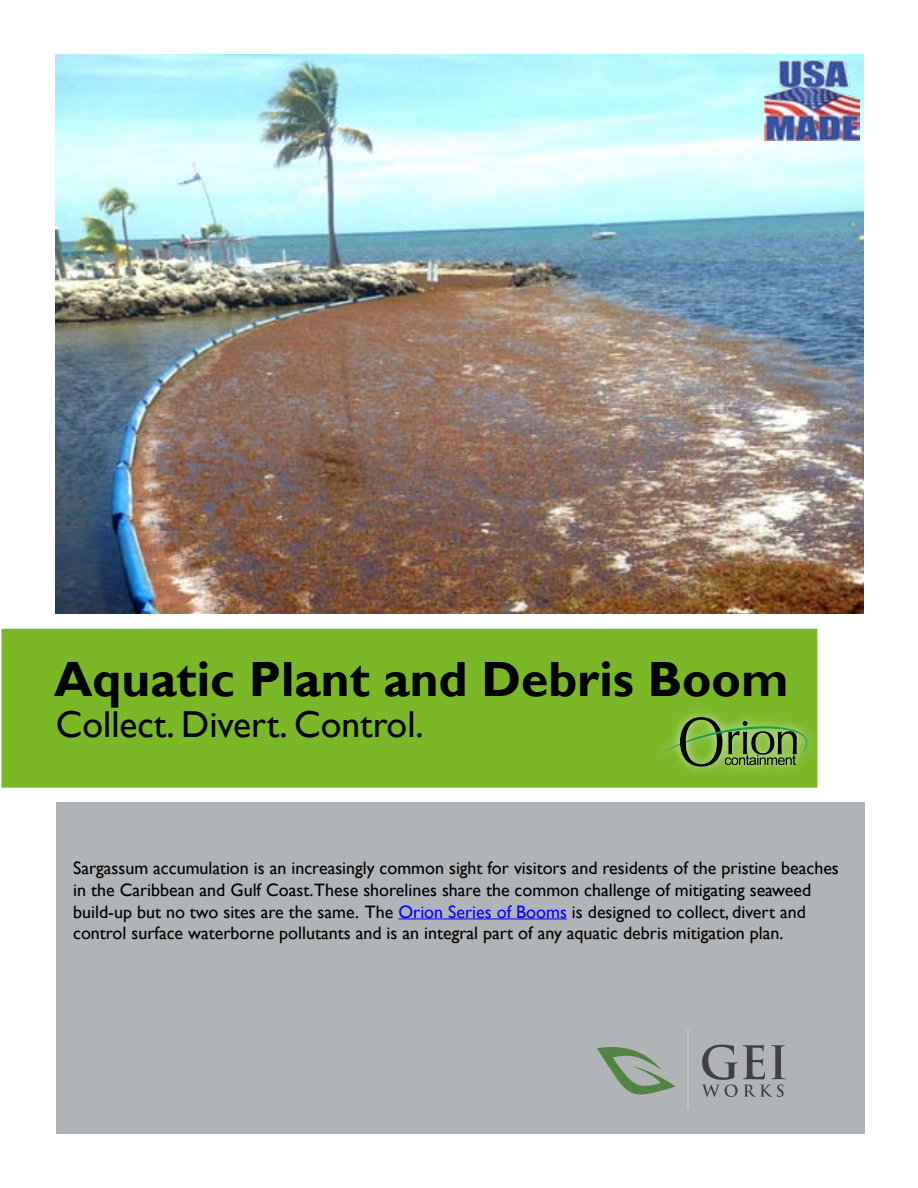
<style>
.page{position:relative;width:918px;height:1188px;background:#fff}
.page>*{position:absolute;margin:0;border:0;box-sizing:border-box;transform-origin:0 0}
.t1{font:700 49.5px "Gill Sans";color:#000}
.t2{font:37.5px "Gill Sans";color:#000}
.t3{font:18px/21.6px "Gill Sans";color:#000}
.s1{color:#00f}
</style>
<div class="page">
<div style="left:56px;top:803px;width:808px;height:331px;background:#b1b4b6"></div>
<div style="left:1px;top:628px;width:817px;height:160px;background:#7ab828"></div>
<div style="left:0;top:627px;width:819px;height:162px;border:2px solid #fff"></div>
<hr style="left:398px;top:919px;width:169px;height:1px;background:#00f">
<svg style="left:702px;top:1045px;width:84px;height:52px"></svg>
<svg style="left:597px;top:1047px;width:79px;height:48px"></svg>
<hr style="left:687px;top:1029px;width:2px;height:79px;background:#bcbec0">
<img style="left:55px;top:54px;width:809px;height:559px">
<div style="left:654px;top:708px;width:162px;height:69px;background:#fff;opacity:.75"></div>
<svg style="left:662px;top:717px;width:145px;height:50px"></svg>
<img style="left:765px;top:59px;width:95px;height:81px">
<h1 class="t1" style="left:54px;top:650px;width:736px">Aquatic Plant and Debris Boom</h1>
<h2 class="t2" style="left:56px;top:703px;width:369px">Collect. Divert. Control.</h2>
<p class="t3" style="left:73px;top:858px;width:767px">Sargassum accumulation is an increasingly common sight for visitors and residents of the pristine beaches in the Caribbean and Gulf Coast.These shorelines share the common challenge of mitigating seaweed build-up but no two sites are the same. The <span class="s1">Orion Series of Booms</span> is designed to collect, divert and control surface waterborne pollutants and is an integral part of any aquatic debris mitigation plan.</p>
</div>
